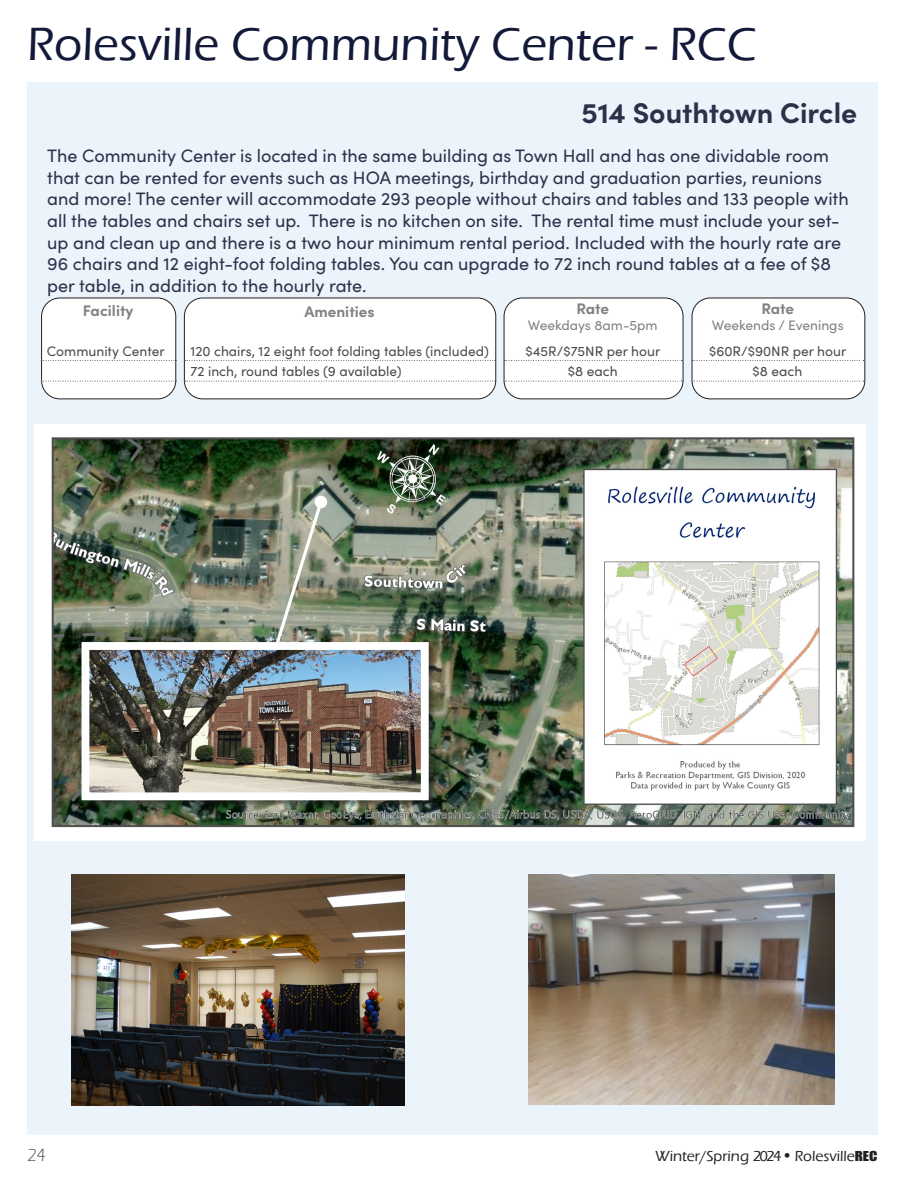
<style>
.page{position:relative;width:918px;height:1188px;background:#fff}
.page>*{position:absolute;margin:0;border:0;box-sizing:border-box;transform-origin:0 0}
.t1{font:500 48px "Eras ITC";color:#121939}
.t2{font:700 28.5px "Sofia Pro";color:#2e304a}
.t3{font:18px/21.6px "Sofia Pro";color:#2e304a}
.t4{font:300 18px "Eras ITC";color:#231f20}
.t5{font:700 15.3px "Sofia Pro";color:#808285}
.t6{font:500 15px "Eras ITC";color:#231f20}
.t7{font:13.8px "Sofia Pro";color:#4b4c4d}
.t8{font:13.8px "Sofia Pro";color:#808285}
.s1{font-family:"Calibri";font-weight:400}
.s2{font-family:"Impact";font-weight:400;font-size:12.6px}
</style>
<div class="page">
<div style="left:27px;top:82px;width:851px;height:1053px;background:#eaf4fa"></div>
<div style="left:42px;top:298px;width:134px;height:101px;background:#fff;border-radius:18px"></div>
<div style="left:41px;top:298px;width:135px;height:101px;border:1px solid #231f20;border-radius:18px"></div>
<div style="left:184px;top:298px;width:312px;height:101px;background:#fff;border-radius:18px"></div>
<div style="left:184px;top:298px;width:312px;height:101px;border:1px solid #231f20;border-radius:18px"></div>
<div style="left:504px;top:298px;width:179px;height:101px;background:#fff;border-radius:18px"></div>
<div style="left:504px;top:298px;width:179px;height:101px;border:1px solid #231f20;border-radius:18px"></div>
<div style="left:692px;top:298px;width:173px;height:101px;background:#fff;border-radius:18px"></div>
<div style="left:692px;top:298px;width:173px;height:101px;border:1px solid #231f20;border-radius:18px"></div>
<svg style="left:41px;top:360px;width:135px;height:1px"></svg>
<svg style="left:185px;top:360px;width:311px;height:1px"></svg>
<svg style="left:504px;top:360px;width:178px;height:1px"></svg>
<svg style="left:692px;top:360px;width:172px;height:1px"></svg>
<svg style="left:41px;top:381px;width:135px;height:1px"></svg>
<svg style="left:185px;top:381px;width:311px;height:1px"></svg>
<svg style="left:504px;top:381px;width:178px;height:1px"></svg>
<svg style="left:692px;top:381px;width:172px;height:1px"></svg>
<img style="left:35px;top:424px;width:830px;height:417px">
<svg style="left:264px;top:498px;width:61px;height:144px;background:#959a87"></svg>
<div style="left:315px;top:496px;width:12px;height:12px;background:#fff;border-radius:50%"></div>
<div style="left:81px;top:642px;width:355px;height:166px;background:#231f20;opacity:.5"></div>
<img style="left:91px;top:651px;width:329px;height:140px">
<div style="left:82px;top:642px;width:347px;height:158px;border:8px solid #fff"></div>
<img style="left:528px;top:875px;width:306px;height:229px">
<img style="left:72px;top:875px;width:333px;height:231px">
<p class="t1" style="left:27px;top:17px;width:732px">Rolesville Community Center - RCC</p>
<p class="t2" style="left:581px;top:91px;width:277px">514 Southtown Circle</p>
<p class="t3" style="left:47px;top:144px;width:803px">The Community Center is located in the same building as Town Hall and has one dividable room that can be rented for events such as HOA meetings, birthday and graduation parties, reunions and more! The center will accommodate 293 people without chairs and tables and 133 people with all the tables and chairs set up. There is no kitchen on site. The rental time must include your set&shy;up and clean up and there is a two hour minimum rental period. Included with the hourly rate are 96 chairs and 12 eight-foot folding tables. You can upgrade to 72 inch round tables at a fee of $8 per table, in addition to the hourly rate.</p>
<p class="t5" style="left:83px;top:299px;width:52px">Facility</p>
<p class="t5" style="left:304px;top:300px;width:72px">Amenities</p>
<p class="t5" style="left:576px;top:297px;width:34px">Rate</p>
<p class="t8" style="left:528px;top:315px;width:131px">Weekdays 8am-5pm</p>
<p class="t5" style="left:761px;top:297px;width:34px">Rate</p>
<p class="t8" style="left:712px;top:315px;width:133px">Weekends / Evenings</p>
<p class="t7" style="left:47px;top:341px;width:119px">Community Center</p>
<p class="t7" style="left:191px;top:341px;width:300px">120 chairs, 12 eight foot folding tables (included)</p>
<p class="t7" style="left:525px;top:341px;width:136px">$45R/$75NR per hour</p>
<p class="t7" style="left:709px;top:341px;width:139px">$60R/$90NR per hour</p>
<p class="t7" style="left:191px;top:362px;width:213px">72 inch, round tables (9 available)</p>
<p class="t7" style="left:568px;top:362px;width:51px">$8 each</p>
<p class="t7" style="left:753px;top:362px;width:51px">$8 each</p>
<p class="t4" style="left:27px;top:1145px;width:21px">24</p>
<p class="t6" style="left:655px;top:1148px;width:224px">Winter/Spring 2024 <span class="s1">•</span> Rolesville<span class="s2">REC</span></p>
</div>
